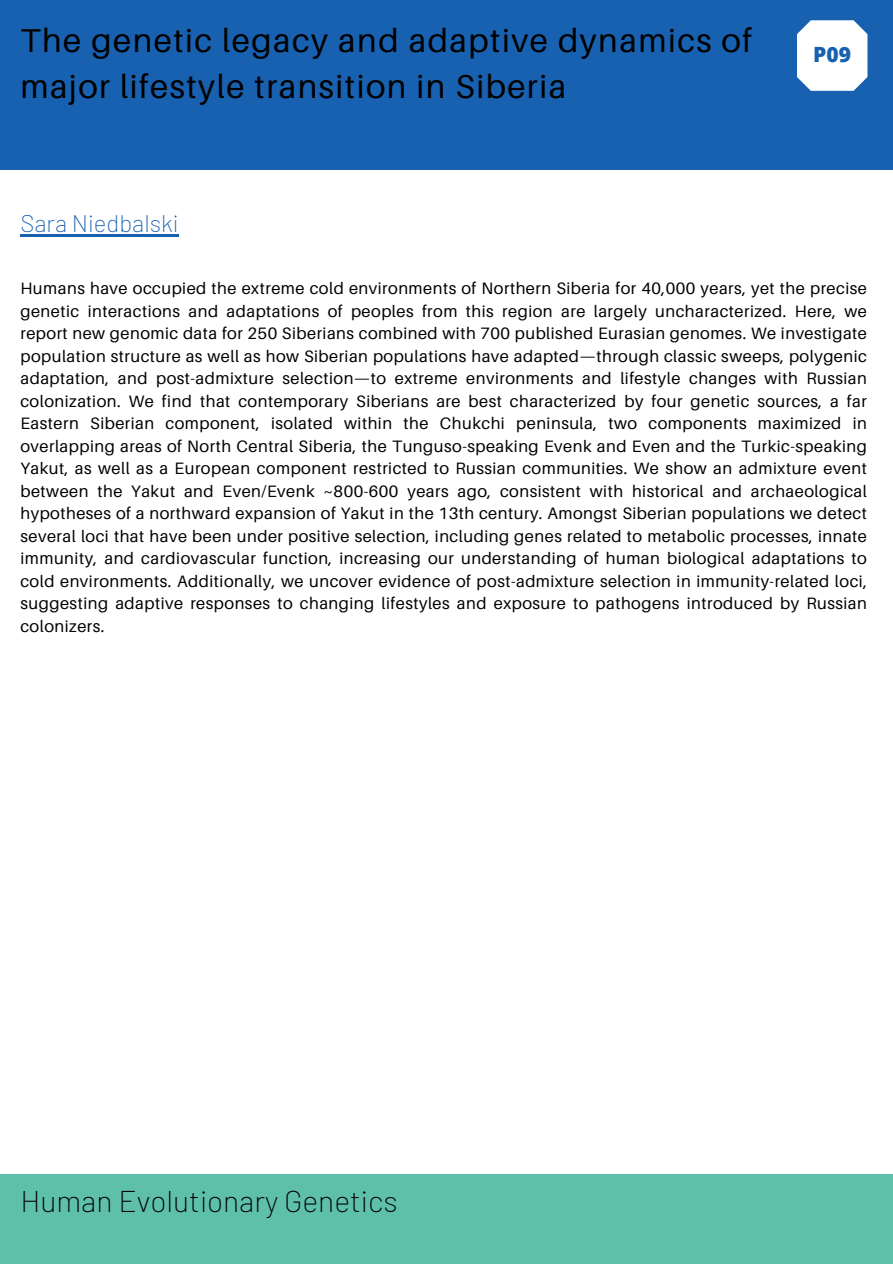
<style>
.page{position:relative;width:893px;height:1264px;background:#fff}
.page>*{position:absolute;margin:0;border:0;box-sizing:border-box;transform-origin:0 0}
.t1{font:33px/46.2px "Aileron";letter-spacing:.045em;color:#000}
.t2{font:200 30px "Barlow";color:#000}
.t3{font:200 24px "Barlow";color:#1861b0}
.t4{font:800 21px "Open Sans";color:#1861b0}
.t5{font:16.5px/22.5px "Aileron";letter-spacing:.03em;color:#000;text-align:justify}
</style>
<div class="page">
<div style="left:0;top:0;width:892px;height:169px;background:#1861b0"></div>
<div style="left:0;top:1174px;width:892px;height:89px;background:#5ebfab"></div>
<svg style="left:797px;top:20px;width:70px;height:71px"></svg>
<hr style="left:20px;top:234px;width:158px;height:2px;background:#1861b0">
<p class="t1" style="left:20px;top:17px;width:733px">The genetic legacy and adaptive dynamics of major lifestyle transition in Siberia</p>
<h2 class="t3" style="left:20px;top:208px;width:160px">Sara Niedbalski</h2>
<p class="t4" style="left:813px;top:39px;width:39px">P09</p>
<h1 class="t5" style="left:20px;top:277px;width:848px">Humans have occupied the extreme cold environments of Northern Siberia for 40,000 years, yet the precise genetic interactions and adaptations of peoples from this region are largely uncharacterized. Here, we report new genomic data for 250 Siberians combined with 700 published Eurasian genomes. We investigate population structure as well as how Siberian populations have adapted—through classic sweeps, polygenic adaptation, and post-admixture selection—to extreme environments and lifestyle changes with Russian colonization. We find that contemporary Siberians are best characterized by four genetic sources, a far Eastern Siberian component, isolated within the Chukchi peninsula, two components maximized in overlapping areas of North Central Siberia, the Tunguso-speaking Evenk and Even and the Turkic-speaking Yakut, as well as a European component restricted to Russian communities. We show an admixture event between the Yakut and Even/Evenk ~800-600 years ago, consistent with historical and archaeological hypotheses of a northward expansion of Yakut in the 13th century. Amongst Siberian populations we detect several loci that have been under positive selection, including genes related to metabolic processes, innate immunity, and cardiovascular function, increasing our understanding of human biological adaptations to cold environments. Additionally, we uncover evidence of post-admixture selection in immunity-related loci, suggesting adaptive responses to changing lifestyles and exposure to pathogens introduced by Russian colonizers.</h1>
<h1 class="t2" style="left:20px;top:1181px;width:378px">Human Evolutionary Genetics</h1>
</div>
